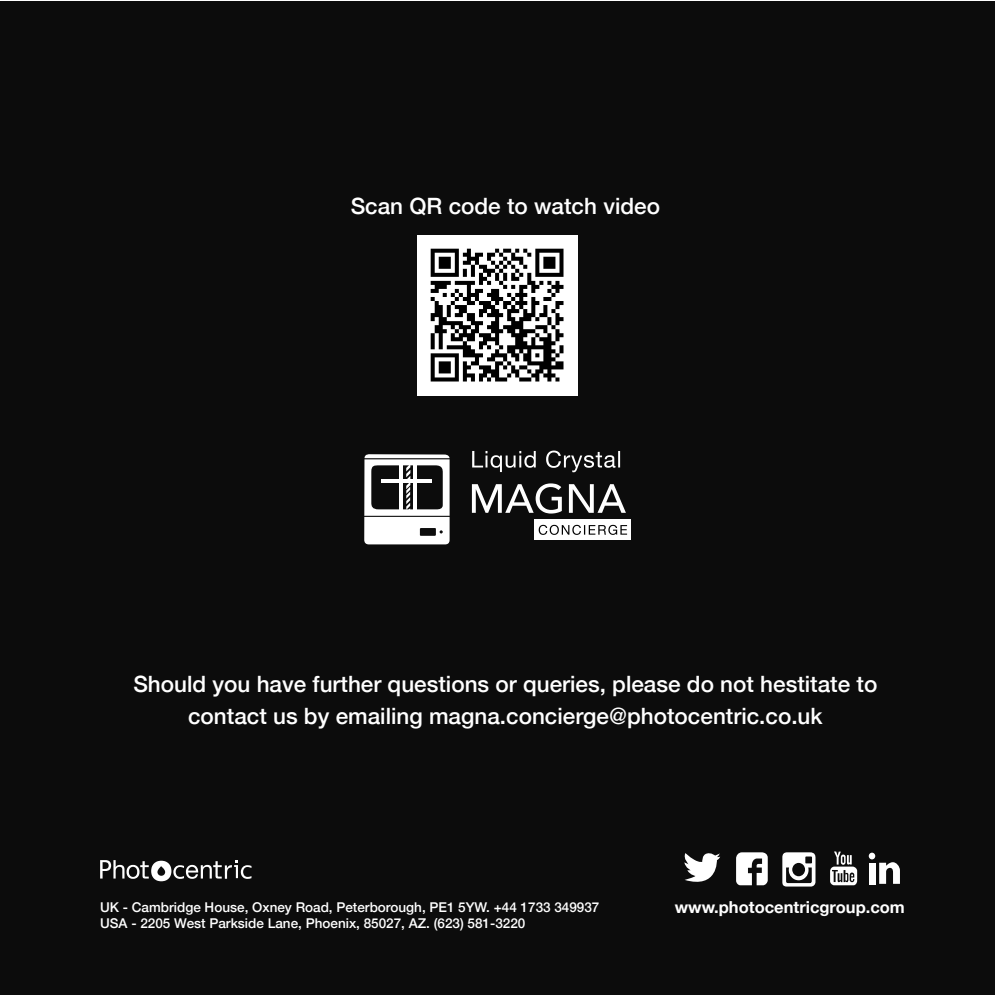
<style>
.page{position:relative;width:995px;height:995px;background:#fff}
.page>*{position:absolute;margin:0;border:0;box-sizing:border-box;transform-origin:0 0}
.t1{font:500 22.5px/32.4px "Helvetica Neue";color:#fff;text-align:center}
.t2{font:700 16.43px "Helvetica Neue";color:#fff}
.t3{font:500 13.5px "Helvetica Neue";color:#fff}
</style>
<div class="page">
<div style="left:0;top:2px;width:995px;height:993px;background:#0c0c0c"></div>
<div style="left:534px;top:520px;width:97px;height:20px;background:#fff"></div>
<svg style="left:472px;top:483px;width:154px;height:31px"></svg>
<svg style="left:472px;top:451px;width:148px;height:21px;background:#424242"></svg>
<svg style="left:539px;top:525px;width:88px;height:10px"></svg>
<svg style="left:364px;top:454px;width:86px;height:90px"></svg>
<svg style="left:100px;top:860px;width:151px;height:21px"></svg>
<svg style="left:683px;top:852px;width:37px;height:37px"></svg>
<svg style="left:736px;top:852px;width:32px;height:33px"></svg>
<svg style="left:782px;top:852px;width:33px;height:35px"></svg>
<svg style="left:830px;top:851px;width:27px;height:34px"></svg>
<svg style="left:869px;top:853px;width:31px;height:31px"></svg>
<img style="left:418px;top:236px;width:159px;height:159px">
<p class="t1" style="left:351px;top:188px;width:311px">Scan QR code to watch video</p>
<p class="t1" style="left:133px;top:666px;width:746px">Should you have further questions or queries, please do not hestitate to contact us by emailing magna.concierge@photocentric.co.uk</p>
<p class="t3" style="left:100px;top:896px;width:501px">UK - Cambridge House, Oxney Road, Peterborough, PE1 5YW. +44 1733 349937</p>
<p class="t2" style="left:675px;top:894px;width:232px">www.photocentricgroup.com</p>
<p class="t3" style="left:100px;top:913px;width:427px">USA - 2205 West Parkside Lane, Phoenix, 85027, AZ. (623) 581-3220</p>
</div>
